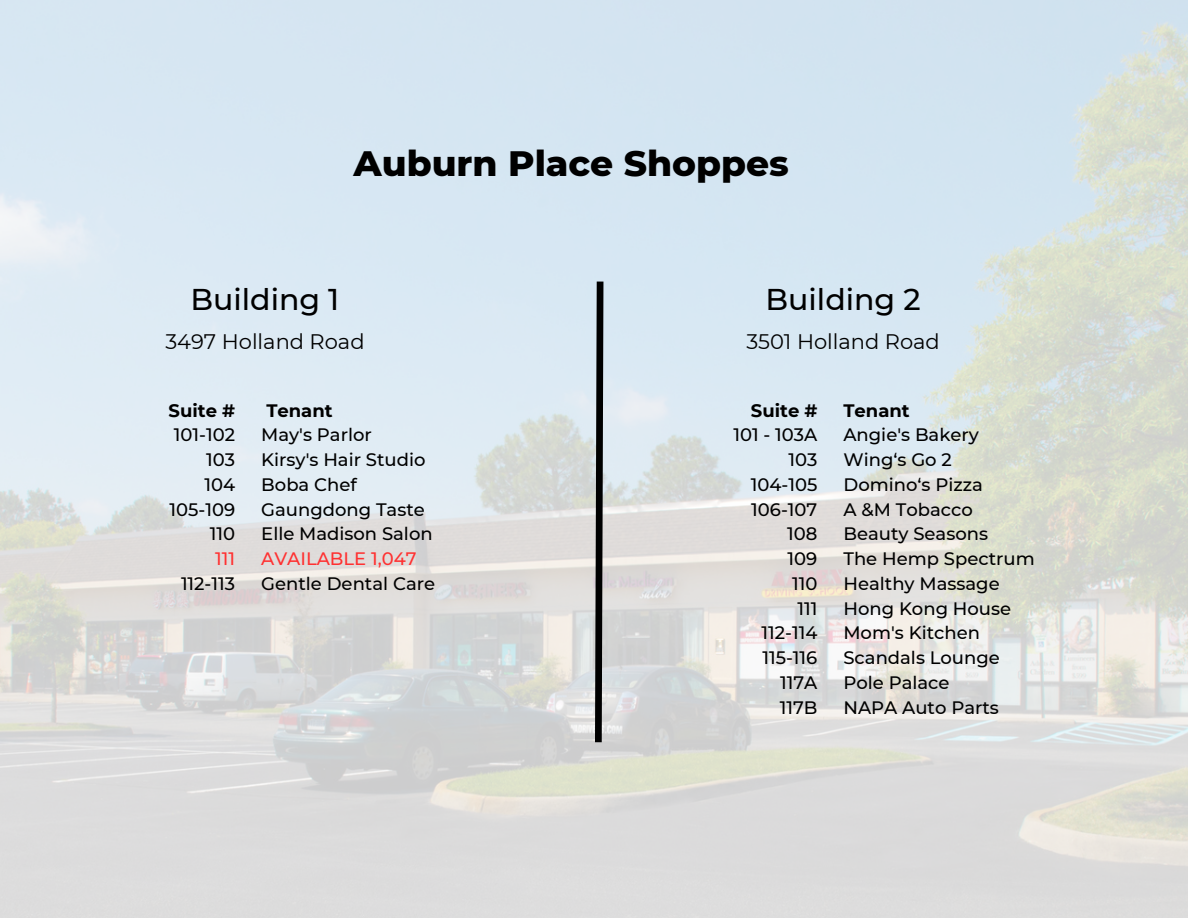
<style>
.page{position:relative;width:1188px;height:918px;background:#fff}
.page>*{position:absolute;margin:0;border:0;box-sizing:border-box;transform-origin:0 0}
.t1{font:800 36px "Montserrat";color:#000}
.t2{font:500 30px "Montserrat";color:#000}
.t3{font:21px "Montserrat";color:#000}
.t4{font:500 18px/24.8px "Montserrat";color:#000;text-align:right}
.t5{font:700 18px "Montserrat";color:#000}
.t6{font:500 18px "Montserrat";color:#ff3131}
</style>
<div class="page">
<img style="left:0;top:0;width:1188px;height:918px">
<svg style="left:592px;top:275px;width:15px;height:474px;background:#7b7e80"></svg>
<h1 class="t1" style="left:354px;top:137px;width:437px">Auburn Place Shoppes</h1>
<h2 class="t2" style="left:191px;top:278px;width:150px">Building 1</h2>
<h2 class="t2" style="left:766px;top:278px;width:156px">Building 2</h2>
<p class="t3" style="left:165px;top:327px;width:201px">3497 Holland Road</p>
<p class="t3" style="left:746px;top:327px;width:195px">3501 Holland Road</p>
<p class="t5" style="left:169px;top:397px;width:68px">Suite #</p>
<p class="t4" style="left:170px;top:422px;width:67px">101-102<br>103<br>104<br>105-109<br>110</p>
<p class="t6" style="left:215px;top:546px;width:21px">111</p>
<p class="t4" style="left:181px;top:570px;width:56px">112-113</p>
<p class="t5" style="left:266px;top:397px;width:68px">Tenant</p>
<p class="t4" style="left:261px;top:422px;width:173px;text-align:left">May's Parlor<br>Kirsy's Hair Studio<br>Boba Chef<br>Gaungdong Taste<br>Elle Madison Salon</p>
<p class="t6" style="left:261px;top:546px;width:157px">AVAILABLE 1,047</p>
<p class="t4" style="left:261px;top:570px;width:175px">Gentle Dental Care</p>
<p class="t5" style="left:751px;top:397px;width:68px">Suite #</p>
<p class="t4" style="left:733px;top:422px;width:86px">101 - 103A<br>103<br>104-105<br>106-107<br>108<br>109<br>110<br>111<br>112-114<br>115-116<br>117A<br>117B</p>
<p class="t5" style="left:843px;top:397px;width:68px">Tenant</p>
<p class="t4" style="left:843px;top:422px;width:193px;text-align:left">Angie's Bakery<br>Wing‘s Go 2<br>Domino‘s Pizza<br>A &amp;M Tobacco<br>Beauty Seasons<br>The Hemp Spectrum<br>Healthy Massage<br>Hong Kong House<br>Mom's Kitchen<br>Scandals Lounge<br>Pole Palace<br>NAPA Auto Parts</p>
</div>
